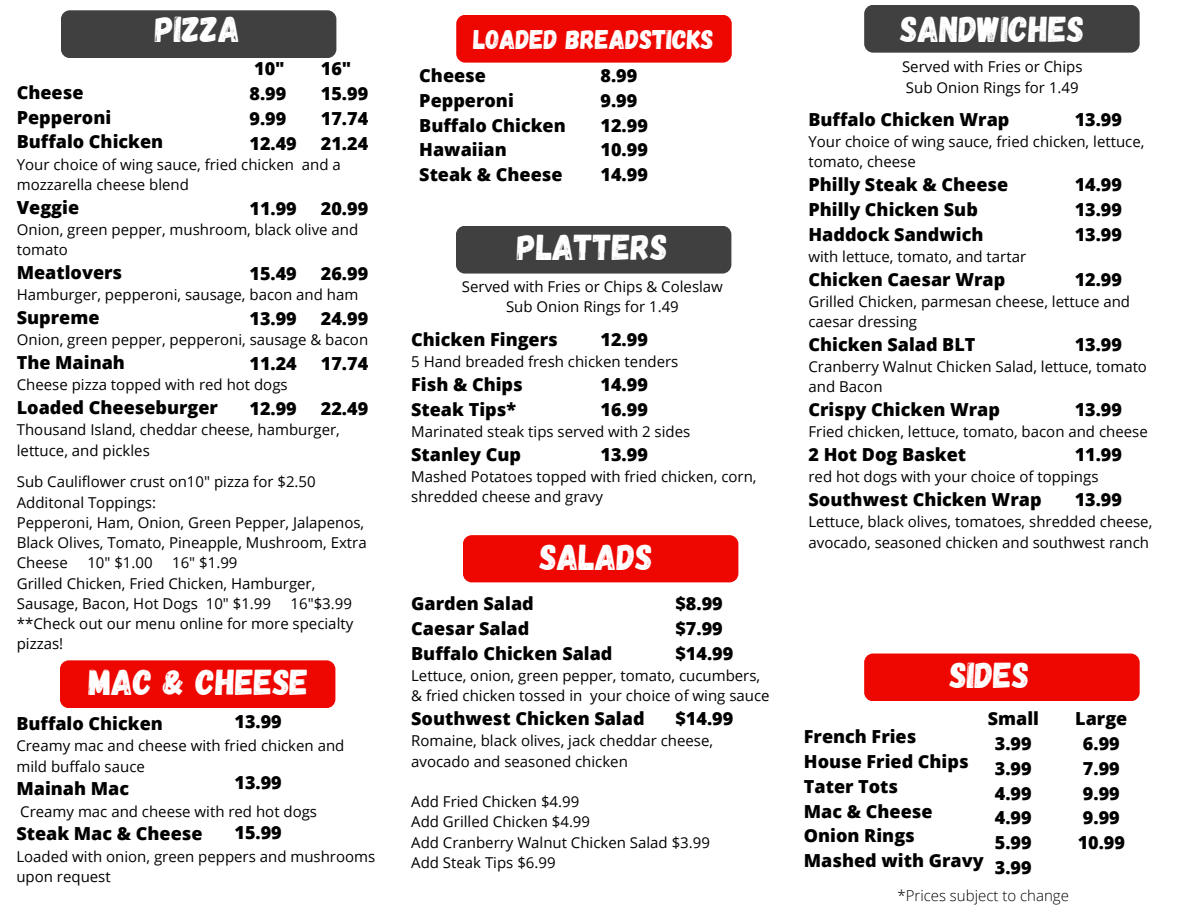
<style>
.page{position:relative;width:1188px;height:918px;background:#fff}
.page>*{position:absolute;margin:0;border:0;box-sizing:border-box;transform-origin:0 0}
.t1{font:36px "Gagalin";color:#fff}
.t2{font:27px "Gagalin";color:#fff}
.t3{font:800 18px/24.8px "Open Sans";color:#000}
.t4{font:15px/20.2px "Open Sans";color:#000}
.t5{font:300 15px "Open Sans";color:#000}
</style>
<div class="page">
<div style="left:61px;top:10px;width:275px;height:48px;background:#404040;border-radius:9px"></div>
<div style="left:456px;top:15px;width:276px;height:48px;background:#ed0700;border-radius:9px"></div>
<div style="left:60px;top:660px;width:275px;height:48px;background:#ed0700;border-radius:9px"></div>
<div style="left:463px;top:535px;width:275px;height:47px;background:#ed0700;border-radius:9px"></div>
<div style="left:864px;top:5px;width:276px;height:48px;background:#404040;border-radius:9px"></div>
<div style="left:456px;top:226px;width:275px;height:48px;background:#404040;border-radius:9px"></div>
<div style="left:864px;top:654px;width:276px;height:47px;background:#ed0700;border-radius:9px"></div>
<h1 class="t1" style="left:155px;top:6px;width:86px">PIZZA</h1>
<p class="t3" style="left:249px;top:56px;width:49px">10"<br>8.99<br>9.99<br>12.49</p>
<h3 class="t3" style="left:321px;top:56px;width:49px">16"<br>15.99<br>17.74<br>21.24</h3>
<h2 class="t3" style="left:17px;top:80px;width:68px">Cheese</h2>
<p class="t3" style="left:17px;top:104px;width:96px">Pepperoni</p>
<p class="t3" style="left:17px;top:129px;width:148px">Buffalo Chicken</p>
<p class="t4" style="left:17px;top:154px;width:325px">Your choice of wing sauce, fried chicken and a mozzarella cheese blend</p>
<p class="t3" style="left:17px;top:194px;width:64px">Veggie</p>
<p class="t4" style="left:17px;top:219px;width:343px">Onion, green pepper, mushroom, black olive and tomato</p>
<p class="t3" style="left:17px;top:260px;width:107px">Meatlovers</p>
<p class="t4" style="left:17px;top:284px;width:343px">Hamburger, pepperoni, sausage, bacon and ham</p>
<p class="t3" style="left:17px;top:305px;width:84px">Supreme</p>
<p class="t4" style="left:17px;top:329px;width:353px">Onion, green pepper, pepperoni, sausage &amp; bacon</p>
<p class="t3" style="left:17px;top:350px;width:110px">The Mainah</p>
<p class="t4" style="left:17px;top:374px;width:272px">Cheese pizza topped with red hot dogs</p>
<p class="t3" style="left:17px;top:395px;width:203px">Loaded Cheeseburger</p>
<p class="t4" style="left:17px;top:419px;width:325px">Thousand Island, cheddar cheese, hamburger, lettuce, and pickles</p>
<h3 class="t3" style="left:321px;top:196px;width:49px">20.99</h3>
<p class="t3" style="left:249px;top:196px;width:49px">11.99</p>
<h3 class="t3" style="left:321px;top:261px;width:49px">26.99</h3>
<h3 class="t3" style="left:321px;top:306px;width:49px">24.99</h3>
<h3 class="t3" style="left:321px;top:351px;width:49px">17.74</h3>
<h3 class="t3" style="left:321px;top:396px;width:49px">22.49</h3>
<h3 class="t3" style="left:249px;top:261px;width:49px">15.49</h3>
<h3 class="t3" style="left:249px;top:306px;width:49px">13.99</h3>
<h3 class="t3" style="left:249px;top:351px;width:49px">11.24</h3>
<h3 class="t3" style="left:249px;top:396px;width:49px">12.99</h3>
<h3 class="t4" style="left:17px;top:471px;width:300px">Sub Cauliflower crust on10" pizza for $2.50</h3>
<h3 class="t4" style="left:17px;top:492px;width:141px">Additonal Toppings:</h3>
<p class="t4" style="left:17px;top:512px;width:351px">Pepperoni, Ham, Onion, Green Pepper, Jalapenos,<br>Black Olives, Tomato, Pineapple, Mushroom, Extra<br>Cheese</p>
<p class="t4" style="left:87px;top:552px;width:67px">10" $1.00</p>
<p class="t4" style="left:172px;top:552px;width:67px">16" $1.99</p>
<p class="t4" style="left:17px;top:573px;width:300px">Grilled Chicken, Fried Chicken, Hamburger,<br>Sausage, Bacon, Hot Dogs 10" $1.99</p>
<p class="t4" style="left:291px;top:593px;width:63px">16"$3.99</p>
<h3 class="t4" style="left:17px;top:613px;width:338px">**Check out our menu online for more specialty pizzas!</h3>
<p class="t1" style="left:89px;top:659px;width:221px">MAC &amp; CHEESE</p>
<p class="t3" style="left:234px;top:709px;width:49px">13.99</p>
<p class="t3" style="left:16px;top:711px;width:148px">Buffalo Chicken</p>
<p class="t4" style="left:16px;top:735px;width:330px">Creamy mac and cheese with fried chicken and mild buffalo sauce</p>
<p class="t3" style="left:16px;top:776px;width:114px">Mainah Mac</p>
<p class="t4" style="left:20px;top:801px;width:298px">Creamy mac and cheese with red hot dogs</p>
<p class="t3" style="left:16px;top:821px;width:188px">Steak Mac &amp; Cheese</p>
<p class="t4" style="left:16px;top:846px;width:360px">Loaded with onion, green peppers and mushrooms upon request</p>
<p class="t3" style="left:234px;top:770px;width:49px">13.99</p>
<p class="t3" style="left:234px;top:820px;width:49px">15.99</p>
<h3 class="t2" style="left:473px;top:22px;width:242px">LOADED BREADSTICKS</h3>
<p class="t3" style="left:419px;top:63px;width:148px">Cheese<br>Pepperoni<br>Buffalo Chicken<br>Hawaiian<br>Steak &amp; Cheese</p>
<p class="t3" style="left:601px;top:63px;width:49px">8.99<br>9.99<br>12.99<br>10.99<br>14.99</p>
<p class="t1" style="left:517px;top:224px;width:152px">PLATTERS</p>
<p class="t4" style="left:462px;top:276px;width:262px">Served with Fries or Chips &amp; Coleslaw</p>
<h3 class="t4" style="left:506px;top:296px;width:174px">Sub Onion Rings for 1.49</h3>
<h3 class="t3" style="left:411px;top:327px;width:148px">Chicken Fingers</h3>
<h3 class="t4" style="left:411px;top:352px;width:269px">5 Hand breaded fresh chicken tenders</h3>
<h3 class="t3" style="left:411px;top:372px;width:113px">Fish &amp; Chips</h3>
<h3 class="t3" style="left:411px;top:397px;width:106px">Steak Tips*</h3>
<h3 class="t4" style="left:411px;top:421px;width:281px">Marinated steak tips served with 2 sides</h3>
<h3 class="t3" style="left:411px;top:442px;width:111px">Stanley Cup</h3>
<h1 class="t4" style="left:411px;top:466px;width:347px">Mashed Potatoes topped with fried chicken, corn, shredded cheese and gravy</h1>
<p class="t3" style="left:601px;top:327px;width:49px">12.99</p>
<p class="t3" style="left:601px;top:372px;width:49px">14.99<br>16.99</p>
<p class="t3" style="left:601px;top:442px;width:49px">13.99</p>
<p class="t1" style="left:540px;top:534px;width:114px">SALADS</p>
<h3 class="t3" style="left:411px;top:591px;width:124px">Garden Salad</h3>
<h3 class="t3" style="left:411px;top:616px;width:120px">Caesar Salad</h3>
<h3 class="t3" style="left:411px;top:640px;width:203px">Buffalo Chicken Salad</h3>
<h3 class="t4" style="left:411px;top:665px;width:360px">Lettuce, onion, green pepper, tomato, cucumbers, &amp; fried chicken tossed in your choice of wing sauce</h3>
<h3 class="t3" style="left:411px;top:706px;width:235px">Southwest Chicken Salad</h3>
<h3 class="t4" style="left:411px;top:731px;width:304px">Romaine, black olives, jack cheddar cheese, avocado and seasoned chicken</h3>
<p class="t4" style="left:411px;top:791px;width:170px">Add Fried Chicken $4.99</p>
<p class="t4" style="left:411px;top:812px;width:180px">Add Grilled Chicken $4.99</p>
<p class="t4" style="left:411px;top:832px;width:300px">Add Cranberry Walnut Chicken Salad $3.99</p>
<p class="t4" style="left:411px;top:852px;width:146px">Add Steak Tips $6.99</p>
<p class="t3" style="left:675px;top:591px;width:59px">$8.99 $7.99 $14.99</p>
<p class="t3" style="left:675px;top:706px;width:59px">$14.99</p>
<p class="t1" style="left:900px;top:6px;width:185px">SANDWICHES</p>
<p class="t4" style="left:902px;top:56px;width:182px">Served with Fries or Chips</p>
<p class="t4" style="left:906px;top:77px;width:174px">Sub Onion Rings for 1.49</p>
<h3 class="t3" style="left:808px;top:106px;width:203px">Buffalo Chicken Wrap</h3>
<h3 class="t4" style="left:808px;top:131px;width:337px">Your choice of wing sauce, fried chicken, lettuce, tomato, cheese</h3>
<h3 class="t3" style="left:808px;top:172px;width:201px">Philly Steak &amp; Cheese</h3>
<p class="t3" style="left:808px;top:196px;width:171px">Philly Chicken Sub</p>
<p class="t3" style="left:808px;top:221px;width:177px">Haddock Sandwich</p>
<p class="t4" style="left:808px;top:246px;width:219px">with lettuce, tomato, and tartar</p>
<p class="t3" style="left:808px;top:266px;width:198px">Chicken Caesar Wrap</p>
<p class="t4" style="left:808px;top:291px;width:323px">Grilled Chicken, parmesan cheese, lettuce and caesar dressing</p>
<h1 class="t3" style="left:808px;top:331px;width:169px">Chicken Salad BLT</h1>
<p class="t4" style="left:808px;top:356px;width:340px">Cranberry Walnut Chicken Salad, lettuce, tomato and Bacon</p>
<p class="t3" style="left:808px;top:397px;width:193px">Crispy Chicken Wrap</p>
<p class="t4" style="left:808px;top:421px;width:341px">Fried chicken, lettuce, tomato, bacon and cheese</p>
<p class="t3" style="left:808px;top:442px;width:159px">2 Hot Dog Basket</p>
<p class="t4" style="left:808px;top:466px;width:292px">red hot dogs with your choice of toppings</p>
<p class="t3" style="left:808px;top:487px;width:235px">Southwest Chicken Wrap</p>
<p class="t4" style="left:808px;top:511px;width:345px">Lettuce, black olives, tomatoes, shredded cheese, avocado, seasoned chicken and southwest ranch</p>
<p class="t3" style="left:1075px;top:106px;width:49px">13.99</p>
<p class="t3" style="left:1075px;top:172px;width:49px">14.99<br>13.99</p>
<p class="t3" style="left:1075px;top:221px;width:49px">13.99</p>
<p class="t3" style="left:1075px;top:266px;width:49px">12.99</p>
<h3 class="t3" style="left:1075px;top:331px;width:49px">13.99</h3>
<h3 class="t3" style="left:1075px;top:397px;width:49px">13.99</h3>
<h1 class="t3" style="left:1075px;top:442px;width:49px">11.99</h1>
<h1 class="t3" style="left:1075px;top:487px;width:49px">13.99</h1>
<p class="t1" style="left:950px;top:652px;width:81px">SIDES</p>
<p class="t3" style="left:988px;top:706px;width:53px;text-align:center">Small<br>3.99<br>3.99<br>4.99<br>4.99<br>5.99<br>3.99</p>
<p class="t3" style="left:1075px;top:706px;width:54px">Large<br>6.99<br>7.99<br>9.99<br>9.99<br>10.99</p>
<p class="t3" style="left:804px;top:724px;width:181px">French Fries<br>House Fried Chips<br>Tater Tots<br>Mac &amp; Cheese<br>Onion Rings<br>Mashed with Gravy</p>
<p class="t5" style="left:898px;top:885px;width:173px">*Prices subject to change</p>
</div>
